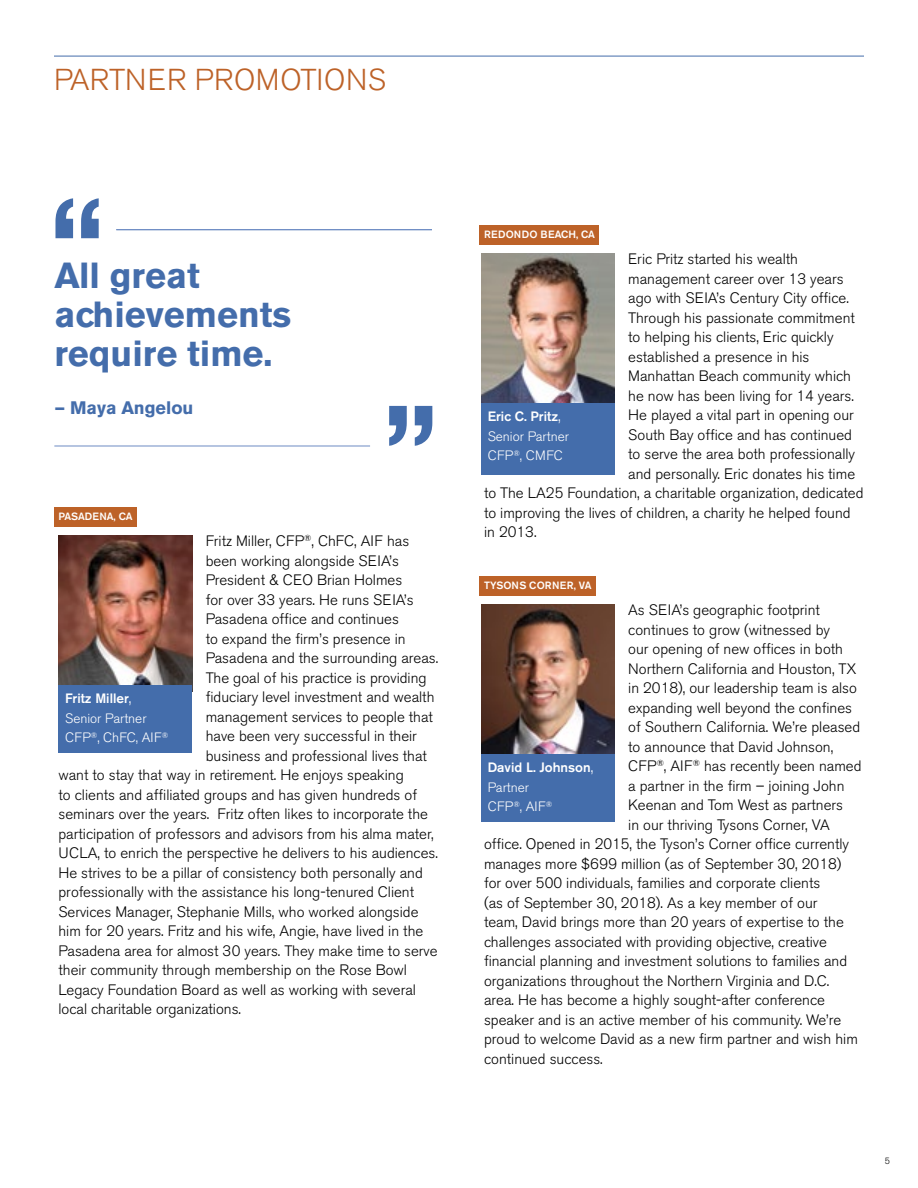
<style>
.page{position:relative;width:918px;height:1188px;background:#fff}
.page>*{position:absolute;margin:0;border:0;box-sizing:border-box;transform-origin:0 0}
.t1{font:700 36px/39px "Akzidenz Grotesk BE";color:#446dab}
.t2{font:300 30px "Akzidenz Grotesk BE";letter-spacing:.02em;color:#bd6228}
.t3{font:700 18px "Akzidenz Grotesk BE";color:#446dab}
.t4{font:300 15px "Akzidenz Grotesk BE";color:#000}
.t5{font:300 13.5px/19.5px "Akzidenz Grotesk BE";color:#fff}
.t6{font:500 13.5px/19.5px "Akzidenz Grotesk BE";color:#fff}
.t7{font:500 10.5px "Akzidenz Grotesk BE";letter-spacing:.02em;color:#fff}
.t8{font:500 10.5px "Akzidenz Grotesk BE";color:#fff}
.t9{font:300 9px "Akzidenz Grotesk BE";color:#000}
.s1{font-weight:500}
.s2{font-size:15px}
.s3{font-weight:300;font-size:15px}
.s4{font-weight:300}
</style>
<div class="page">
<div style="left:480px;top:225px;width:119px;height:20px;background:#bd6228"></div>
<div style="left:480px;top:576px;width:116px;height:19px;background:#bd6228"></div>
<hr style="left:54px;top:56px;width:810px;height:1px;background:#446dab">
<img style="left:481px;top:254px;width:134px;height:149px">
<img style="left:481px;top:605px;width:134px;height:149px">
<div style="left:54px;top:507px;width:83px;height:19px;background:#bd6228"></div>
<img style="left:58px;top:535px;width:134px;height:150px">
<div style="left:58px;top:685px;width:134px;height:68px;background:#446dab"></div>
<div style="left:481px;top:403px;width:134px;height:72px;background:#446dab"></div>
<div style="left:481px;top:754px;width:134px;height:68px;background:#446dab"></div>
<svg style="left:55px;top:198px;width:44px;height:40px"></svg>
<svg style="left:389px;top:406px;width:43px;height:40px"></svg>
<hr style="left:116px;top:229px;width:316px;height:1px;background:#6d8cc3">
<hr style="left:54px;top:446px;width:316px;height:1px;background:#6d8cc3">
<h2 class="t2" style="left:54px;top:63px;width:333px">PARTNER PROMOTIONS</h2>
<h1 class="t1" style="left:54px;top:256px;width:238px">All great achievements require time.</h1>
<p class="t3" style="left:54px;top:397px;width:141px">— Maya Angelou</p>
<p class="t8" style="left:58px;top:510px;width:75px">PASADENA, CA</p>
<p class="t4" style="left:206px;top:532px;width:205px">Fritz Miller, CFP<sup>®</sup>, ChFC, AIF has</p>
<p class="t4" style="left:206px;top:552px;width:195px">been working alongside SEIA’s</p>
<p class="t4" style="left:206px;top:571px;width:198px">President &amp; CEO Brian Holmes</p>
<p class="t4" style="left:206px;top:591px;width:209px">for over 33 years. He runs SEIA’s</p>
<p class="t4" style="left:206px;top:610px;width:195px">Pasadena office and continues</p>
<p class="t4" style="left:206px;top:630px;width:202px">to expand the firm’s presence in</p>
<p class="t4" style="left:206px;top:649px;width:234px">Pasadena and the surrounding areas.</p>
<p class="t4" style="left:206px;top:669px;width:222px">The goal of his practice is providing</p>
<p class="t4" style="left:206px;top:688px;width:230px">fiduciary level investment and wealth</p>
<p class="t4" style="left:206px;top:708px;width:229px">management services to people that</p>
<p class="t4" style="left:206px;top:727px;width:213px">have been very successful in their</p>
<p class="t4" style="left:206px;top:747px;width:223px">business and professional lives that</p>
<p class="t4" style="left:59px;top:766px;width:347px">want to stay that way in retirement. He enjoys speaking</p>
<p class="t4" style="left:59px;top:786px;width:360px">to clients and affiliated groups and has given hundreds of</p>
<p class="t4" style="left:59px;top:805px;width:371px">seminars over the years. Fritz often likes to incorporate the</p>
<p class="t4" style="left:59px;top:825px;width:377px">participation of professors and advisors from his alma mater,</p>
<p class="t4" style="left:59px;top:844px;width:381px">UCLA, to enrich the perspective he delivers to his audiences.</p>
<p class="t4" style="left:59px;top:864px;width:366px">He strives to be a pillar of consistency both personally and</p>
<p class="t4" style="left:59px;top:883px;width:357px">professionally with the assistance his long-tenured Client</p>
<p class="t4" style="left:59px;top:903px;width:362px">Services Manager, Stephanie Mills, who worked alongside</p>
<p class="t4" style="left:59px;top:922px;width:366px">him for 20 years. Fritz and his wife, Angie, have lived in the</p>
<p class="t4" style="left:59px;top:942px;width:381px">Pasadena area for almost 30 years. They make time to serve</p>
<p class="t4" style="left:59px;top:961px;width:350px">their community through membership on the Rose Bowl</p>
<p class="t4" style="left:59px;top:981px;width:359px">Legacy Foundation Board as well as working with several</p>
<p class="t4" style="left:59px;top:1000px;width:184px">local charitable organizations.</p>
<p class="t5" style="left:65px;top:689px;width:105px"><span class="s1">Fritz Miller</span><span class="s2">,<br></span>Senior Partner<br>CFP<sup>®</sup>, ChFC, AIF<sup>®</sup></p>
<p class="t7" style="left:484px;top:228px;width:112px">REDONDO BEACH, CA</p>
<p class="t4" style="left:628px;top:251px;width:171px">Eric Pritz started his wealth</p>
<p class="t4" style="left:628px;top:270px;width:217px">management career over 13 years</p>
<p class="t4" style="left:628px;top:290px;width:222px">ago with SEIA’s Century City office.</p>
<p class="t4" style="left:628px;top:309px;width:228px">Through his passionate commitment</p>
<p class="t4" style="left:628px;top:329px;width:207px">to helping his clients, Eric quickly</p>
<p class="t4" style="left:628px;top:348px;width:183px">established a presence in his</p>
<p class="t4" style="left:628px;top:368px;width:224px">Manhattan Beach community which</p>
<p class="t4" style="left:628px;top:387px;width:227px">he now has been living for 14 years.</p>
<p class="t4" style="left:628px;top:407px;width:227px">He played a vital part in opening our</p>
<p class="t4" style="left:628px;top:426px;width:225px">South Bay office and has continued</p>
<p class="t4" style="left:628px;top:446px;width:228px">to serve the area both professionally</p>
<p class="t4" style="left:628px;top:465px;width:228px">and personally. Eric donates his time</p>
<p class="t4" style="left:484px;top:485px;width:381px">to The LA25 Foundation, a charitable organization, dedicated</p>
<p class="t4" style="left:484px;top:504px;width:368px">to improving the lives of children, a charity he helped found</p>
<p class="t4" style="left:484px;top:524px;width:54px">in 2013.</p>
<p class="t5" style="left:488px;top:407px;width:83px"><span class="s1">Eric C. Pritz</span><span class="s2">,<br></span>Senior Partner<br>CFP<sup>®</sup>, CMFC</p>
<p class="t7" style="left:484px;top:579px;width:109px">TYSONS CORNER, VA</p>
<p class="t4" style="left:628px;top:602px;width:193px">As SEIA’s geographic footprint</p>
<p class="t4" style="left:628px;top:621px;width:203px">continues to grow (witnessed by</p>
<p class="t4" style="left:628px;top:641px;width:216px">our opening of new offices in both</p>
<p class="t4" style="left:628px;top:660px;width:230px">Northern California and Houston, TX</p>
<p class="t4" style="left:628px;top:680px;width:230px">in 2018), our leadership team is also</p>
<p class="t4" style="left:628px;top:699px;width:225px">expanding well beyond the confines</p>
<p class="t4" style="left:628px;top:719px;width:233px">of Southern California. We’re pleased</p>
<p class="t4" style="left:628px;top:738px;width:207px">to announce that David Johnson,</p>
<p class="t4" style="left:628px;top:758px;width:235px">CFP<sup>®</sup>, AIF<sup>®</sup> has recently been named</p>
<p class="t4" style="left:628px;top:777px;width:218px">a partner in the firm – joining John</p>
<p class="t4" style="left:628px;top:797px;width:216px">Keenan and Tom West as partners</p>
<p class="t4" style="left:628px;top:816px;width:203px">in our thriving Tysons Corner, VA</p>
<p class="t4" style="left:484px;top:836px;width:367px">office. Opened in 2015, the Tyson’s Corner office currently</p>
<p class="t4" style="left:484px;top:855px;width:359px">manages more $699 million (as of September 30, 2018)</p>
<p class="t4" style="left:484px;top:875px;width:338px">for over 500 individuals, families and corporate clients</p>
<p class="t4" style="left:484px;top:894px;width:335px">(as of September 30, 2018). As a key member of our</p>
<p class="t4" style="left:484px;top:914px;width:361px">team, David brings more than 20 years of expertise to the</p>
<p class="t4" style="left:484px;top:933px;width:344px">challenges associated with providing objective, creative</p>
<p class="t4" style="left:484px;top:953px;width:365px">financial planning and investment solutions to families and</p>
<p class="t4" style="left:484px;top:972px;width:347px">organizations throughout the Northern Virginia and D.C.</p>
<p class="t4" style="left:484px;top:992px;width:343px">area. He has become a highly sought-after conference</p>
<p class="t4" style="left:484px;top:1011px;width:359px">speaker and is an active member of his community. We’re</p>
<p class="t4" style="left:484px;top:1031px;width:375px">proud to welcome David as a new firm partner and wish him</p>
<p class="t4" style="left:484px;top:1050px;width:120px">continued success.</p>
<p class="t6" style="left:488px;top:758px;width:107px">David L. Johnson<span class="s3">,<br></span><span class="s4">Partner<br>CFP</span><sup>®</sup><span class="s4">, AIF</span><sup>®</sup></p>
<p class="t9" style="left:885px;top:1156px;width:7px">5</p>
</div>
